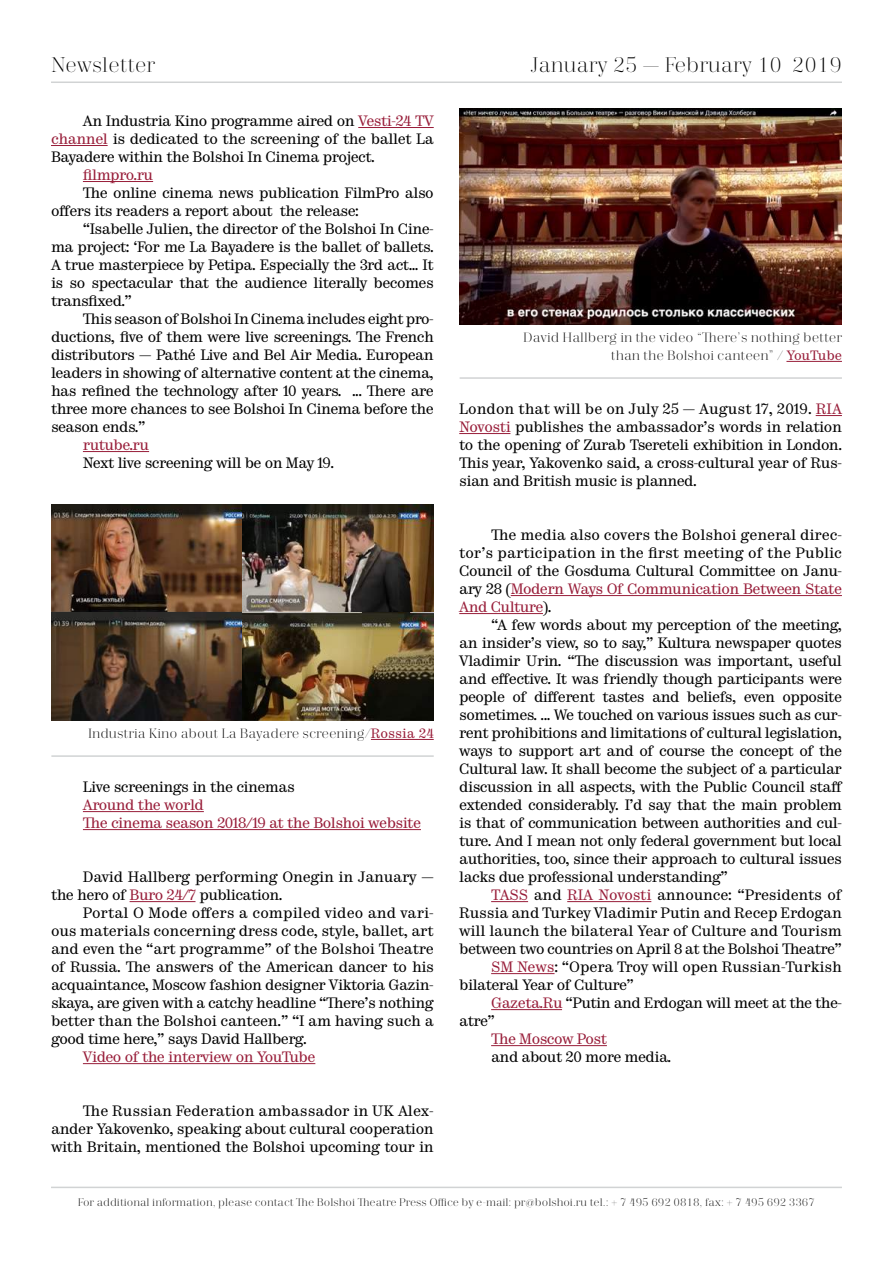
<style>
.page{position:relative;width:893px;height:1263px;background:#fff}
.page>*{position:absolute;margin:0;border:0;box-sizing:border-box;transform-origin:0 0}
.t1{font:300 21px "Trivia Serif";color:#000}
.t2{font:15px/18px "Trivia Serif 10 Demo";letter-spacing:-.035em;color:#000;text-align:justify}
.t3{font:15px "Trivia Serif 10 Demo";letter-spacing:-.01em;color:#000}
.t4{font:15px/18px "Trivia Serif 10 Demo";letter-spacing:-.035em;color:#981d39}
.t5{font:15px/18px "Trivia Serif 10 Demo";letter-spacing:-.015em;color:#000}
.t6{font:15px "Trivia Serif 10 Demo";letter-spacing:-.005em;color:#000}
.t7{font:300 13.5px/18px "Trivia Serif";color:#000;text-align:right}
.t8{font:300 10.95px "Trivia Serif";color:#000}
.s1{color:#981d39}
.s2{font-family:"Trivia Serif 10 Demo";font-weight:400;color:#981d39}
</style>
<div class="page">
<hr style="left:51px;top:81px;width:791px;height:2px;background:#d1d3d4">
<hr style="left:51px;top:1187px;width:791px;height:1px;background:#d1d3d4">
<hr style="left:358px;top:127px;width:76px;height:1px;background:#981d39">
<hr style="left:51px;top:145px;width:57px;height:1px;background:#981d39">
<hr style="left:83px;top:181px;width:70px;height:1px;background:#981d39">
<hr style="left:83px;top:451px;width:66px;height:1px;background:#981d39">
<svg style="left:816px;top:415px;width:26px;height:1px"></svg>
<hr style="left:459px;top:433px;width:51px;height:1px;background:#981d39">
<hr style="left:511px;top:595px;width:331px;height:1px;background:#981d39">
<hr style="left:459px;top:613px;width:84px;height:1px;background:#981d39">
<hr style="left:491px;top:901px;width:37px;height:1px;background:#981d39">
<hr style="left:567px;top:901px;width:84px;height:1px;background:#981d39">
<hr style="left:491px;top:973px;width:63px;height:1px;background:#981d39">
<hr style="left:491px;top:1009px;width:71px;height:1px;background:#981d39">
<hr style="left:491px;top:1045px;width:116px;height:1px;background:#981d39">
<img style="left:51px;top:504px;width:383px;height:216px">
<hr style="left:371px;top:739px;width:63px;height:1px;background:#981d39">
<hr style="left:51px;top:755px;width:383px;height:2px;background:#d1d3d4">
<hr style="left:83px;top:811px;width:121px;height:1px;background:#981d39">
<hr style="left:83px;top:829px;width:338px;height:1px;background:#981d39">
<hr style="left:130px;top:901px;width:66px;height:1px;background:#981d39">
<hr style="left:83px;top:1063px;width:232px;height:1px;background:#981d39">
<img style="left:459px;top:108px;width:383px;height:216px">
<hr style="left:786px;top:361px;width:56px;height:1px;background:#981d39">
<hr style="left:460px;top:377px;width:382px;height:2px;background:#d1d3d4">
<h1 class="t1" style="left:51px;top:54px;width:106px">Newsletter</h1>
<h1 class="t1" style="left:530px;top:54px;width:313px">January 25 — February 10 2019</h1>
<p class="t2" style="left:51px;top:113px;width:384px;text-indent:32px">An Industria Kino programme aired on <span class="s1">Vesti-24 TV channel</span> is dedicated to the screening of the ballet La Bayadere within the Bolshoi In Cinema project.</p>
<p class="t4" style="left:83px;top:167px;width:72px">filmpro.ru</p>
<p class="t2" style="left:51px;top:185px;width:384px;text-indent:32px">The online cinema news publication FilmPro also offers its readers a report about the release:</p>
<p class="t2" style="left:51px;top:221px;width:384px;text-indent:32px">“Isabelle Julien, the director of the Bolshoi In Cine&shy;ma project: ‘For me La Bayadere is the ballet of ballets.<br>A true masterpiece by Petipa. Especially the 3rd act... It is so spectacular that the audience literally becomes transfixed.”</p>
<p class="t2" style="left:51px;top:311px;width:384px;text-indent:32px">This season of Bolshoi In Cinema includes eight pro&shy;ductions, five of them were live screenings. The French distributors — Pathé Live and Bel Air Media. European leaders in showing of alternative content at the cinema, has refined the technology after 10 years. ... There are three more chances to see Bolshoi In Cinema before the season ends.”</p>
<p class="t4" style="left:83px;top:437px;width:68px">rutube.ru</p>
<p class="t2" style="left:83px;top:455px;width:253px">Next live screening will be on May 19.</p>
<p class="t7" style="left:88px;top:725px;width:347px">Industria Kino about La Bayadere screening/<span class="s2">Rossia 24</span></p>
<p class="t2" style="left:83px;top:779px;width:213px">Live screenings in the cinemas</p>
<p class="t4" style="left:83px;top:797px;width:340px">Around the world<br>The cinema season 2018/19 at the Bolshoi website</p>
<p class="t5" style="left:51px;top:869px;width:384px;text-indent:32px">David Hallberg performing Onegin in January — the hero of <span class="s1">Buro 24/7</span> publication.</p>
<p class="t2" style="left:51px;top:905px;width:384px;text-indent:32px">Portal O Mode offers a compiled video and vari&shy;ous materials concerning dress code, style, ballet, art and even the “art programme” of the Bolshoi Theatre of Russia. The answers of the American dancer to his acquaintance, Moscow fashion designer Viktoria Gazin&shy;skaya, are given with a catchy headline “There’s nothing better than the Bolshoi canteen.” “I am having such a good time here,” says David Hallberg.</p>
<p class="t4" style="left:83px;top:1049px;width:234px">Video of the interview on YouTube</p>
<p class="t2" style="left:51px;top:1103px;width:384px;text-indent:32px">The Russian Federation ambassador in UK Alex&shy;ander Yakovenko, speaking about cultural cooperation with Britain, mentioned the Bolshoi upcoming tour in</p>
<p class="t7" style="left:523px;top:329px;width:320px">David Hallberg in the video “There’s nothing better than the Bolshoi canteen” / <span class="s2">YouTube</span></p>
<p class="t2" style="left:459px;top:401px;width:384px">London that will be on July 25 — August 17, 2019. <span class="s1">RIA Novosti</span> publishes the ambassador’s words in relation to the opening of Zurab Tsereteli exhibition in London.<br>This year, Yakovenko said, a cross-cultural year of Rus&shy;sian and British music is planned.</p>
<p class="t2" style="left:459px;top:527px;width:384px;text-indent:32px">The media also covers the Bolshoi general direc&shy;tor’s participation in the first meeting of the Public Council of the Gosduma Cultural Committee on Janu&shy;ary 28 (<span class="s1">Modern Ways Of Communication Between State And Culture</span>).</p>
<p class="t2" style="left:459px;top:617px;width:385px;text-indent:32px">“A few words about my perception of the meeting, an insider’s view, so to say,” Kultura newspaper quotes Vladimir Urin. “The discussion was important, useful and effective. It was friendly though participants were people of different tastes and beliefs, even opposite sometimes. ... We touched on various issues such as cur&shy;rent prohibitions and limitations of cultural legislation, ways to support art and of course the concept of the Cultural law. It shall become the subject of a particular discussion in all aspects, with the Public Council staff extended considerably. I’d say that the main problem is that of communication between authorities and cul&shy;ture. And I mean not only federal government but local authorities, too, since their approach to cultural issues lacks due professional understanding”</p>
<p class="t3" style="left:491px;top:886px;width:352px"><span class="s1">TASS</span> and <span class="s1">RIA Novosti</span> announce: “Presidents of</p>
<p class="t3" style="left:459px;top:904px;width:384px">Russia and Turkey Vladimir Putin and Recep Erdogan</p>
<p class="t3" style="left:459px;top:922px;width:384px">will launch the bilateral Year of Culture and Tourism</p>
<p class="t2" style="left:459px;top:941px;width:384px">between two countries on April 8 at the Bolshoi Theatre”</p>
<p class="t6" style="left:491px;top:958px;width:352px"><span class="s1">SM News</span>: “Opera Troy will open Russian-Turkish</p>
<p class="t2" style="left:459px;top:977px;width:176px">bilateral Year of Culture”</p>
<p class="t2" style="left:491px;top:995px;width:352px"><span class="s1">Gazeta.Ru</span> “Putin and Erdogan will meet at the the-</p>
<p class="t2" style="left:459px;top:1013px;width:37px">atre”</p>
<p class="t4" style="left:491px;top:1031px;width:117px">The Moscow Post</p>
<p class="t2" style="left:491px;top:1049px;width:182px">and about 20 more media.</p>
<p class="t8" style="left:78px;top:1196px;width:739px">For additional information, please contact The Bolshoi Theatre Press Office by e-mail: pr@bolshoi.ru tel.: + 7 495 692 0818, fax: + 7 495 692 3367</p>
</div>
